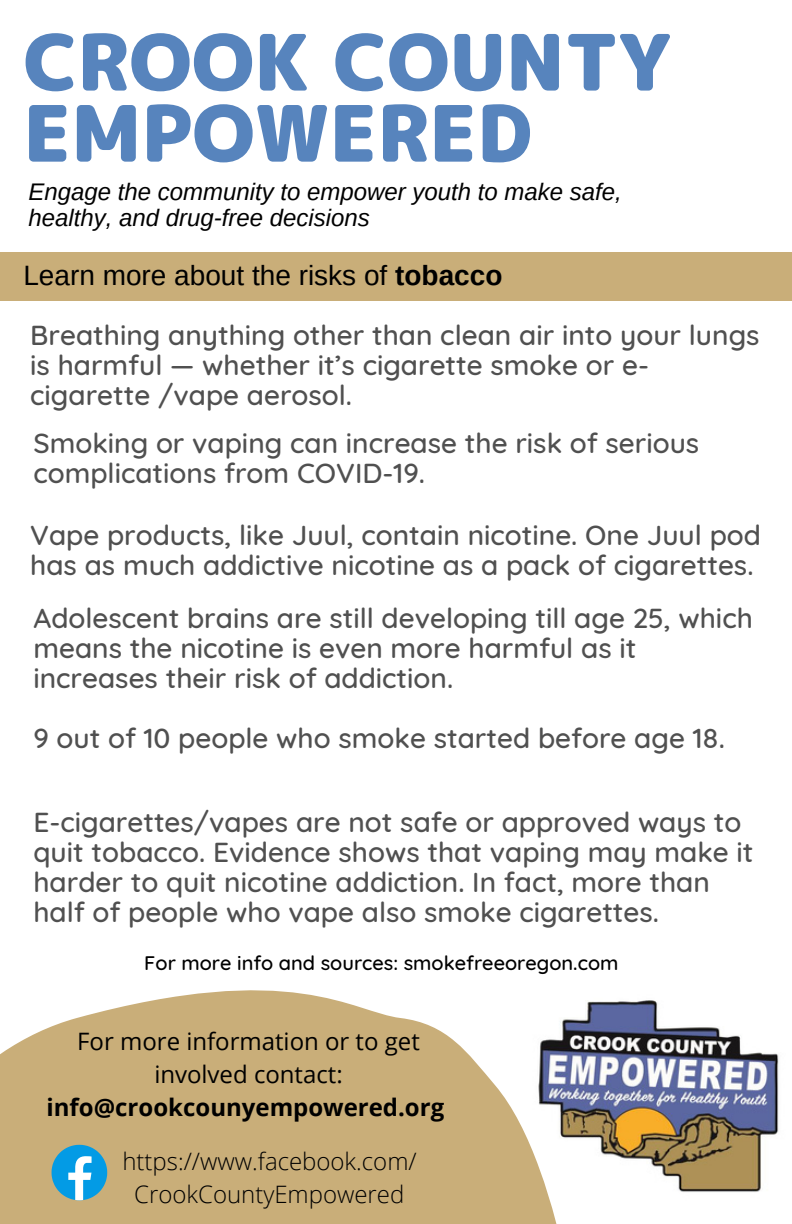
<style>
.page{position:relative;width:792px;height:1224px;background:#fff}
.page>*{position:absolute;margin:0;border:0;box-sizing:border-box;transform-origin:0 0}
.t1{font:77.6px/71px "rounded mplus 1 p black";color:#5784bd}
.t2{font:500 28px/30px "Quicksand";color:#505050}
.t3{font:28px "Arimo";color:#000}
.t4{font:italic 24px/25.6px "Arimo";color:#000}
.t5{font:300 24px/33px "Open Sans";color:#000;text-align:center}
.t6{font:24px/33px "Open Sans";color:#000;text-align:center}
.t7{font:700 24px "Open Sans";color:#000}
.t8{font:500 20px "Quicksand";color:#000}
.s1{font-weight:700}
</style>
<div class="page">
<img style="left:593px;top:1000px;width:186px;height:192px">
<svg style="left:0;top:990px;width:593px;height:234px;fill:#c9ae79"></svg>
<svg style="left:52px;top:1145px;width:55px;height:55px;background:#53afd3"></svg>
<div style="left:0;top:252px;width:792px;height:48px;background:#c9ae79"></div>
<p class="t1" style="left:23px;top:26px;width:649px">CROOK COUNTY<br>EMPOWERED</p>
<p class="t4" style="left:28px;top:179px;width:595px">Engage the community to empower youth to make safe, healthy, and drug-free decisions</p>
<p class="t3" style="left:23px;top:260px;width:481px">Learn more about the risks of <span class="s1">tobacco</span></p>
<p class="t2" style="left:30px;top:320px;width:731px">Breathing anything other than clean air into your lungs is harmful — whether it’s cigarette smoke or e&shy;cigarette /vape aerosol.</p>
<p class="t2" style="left:33px;top:428px;width:667px">Smoking or vaping can increase the risk of serious complications from COVID-19.</p>
<p class="t2" style="left:30px;top:520px;width:732px">Vape products, like Juul, contain nicotine. One Juul pod has as much addictive nicotine as a pack of cigarettes.</p>
<p class="t2" style="left:33px;top:603px;width:721px">Adolescent brains are still developing till age 25, which means the nicotine is even more harmful as it increases their risk of addiction.</p>
<p class="t2" style="left:33px;top:723px;width:693px">9 out of 10 people who smoke started before age 18.</p>
<p class="t2" style="left:33px;top:807px;width:722px">E-cigarettes/vapes are not safe or approved ways to quit tobacco. Evidence shows that vaping may make it harder to quit nicotine addiction. In fact, more than half of people who vape also smoke cigarettes.</p>
<p class="t8" style="left:144px;top:950px;width:476px">For more info and sources: smokefreeoregon.com</p>
<p class="t6" style="left:77px;top:1024px;width:344px">For more information or to get involved contact:</p>
<p class="t7" style="left:47px;top:1090px;width:399px">info@crookcounyempowered.org</p>
<p class="t5" style="left:122px;top:1144px;width:296px">https://www.facebook.com/<br>CrookCountyEmpowered</p>
</div>
